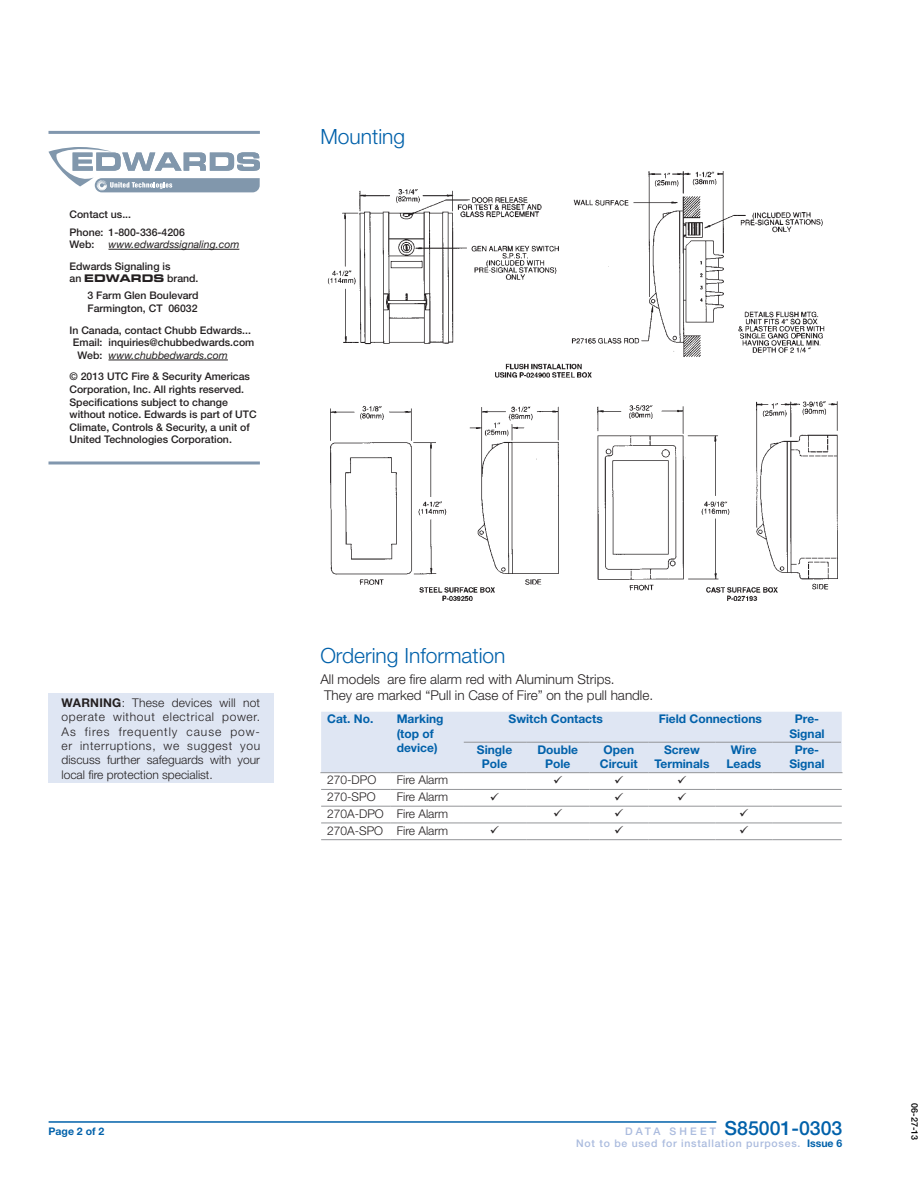
<style>
.page{position:relative;width:918px;height:1188px;background:#fff}
.page>*{position:absolute;margin:0;border:0;box-sizing:border-box;transform-origin:0 0}
.HEAD{font:300 21px "Helvetica Neue LT Std";color:#0161aa}
.t1{font:500 19.5px "Helvetica Neue LT Std";color:#0161aa}
.BODY{font:300 13.5px/16.2px "Helvetica Neue LT Std";color:#231f20}
.BODY-2{font:300 12px/14.4px "Helvetica Neue LT Std";color:#231f20;text-align:justify}
.Table_Head{font:700 12px/14.4px "Helvetica Neue LT Std";color:#0161aa;text-align:center}
.Table_Body{font:300 12px "Helvetica Neue LT Std";color:#231f20}
.t2{font:500 10.5px/12.6px "Helvetica Neue LT Std";color:#231f20}
.t3{font:italic 10.5px "Helvetica Neue LT Std";color:#231f20}
.t4{font:500 10.5px "Helvetica Neue LT Std";letter-spacing:.07em;color:#aabbde}
.t5{font:700 10.5px "Helvetica Neue LT Std";color:#0161aa}
.t6{font:500 9px "Helvetica Neue LT Std";color:#000}
.s1{font-family:"Eurostile Bold Extended Two";font-weight:400}
.s2{font-weight:500;font-style:normal}
.s3{font-weight:700}
.s4{font-size:10.5px;color:#aabbde}
.s5{font-weight:700;color:#0161aa}
</style>
<div class="page">
<hr style="left:49px;top:1121px;width:667px;height:2px;background:#0161aa">
<hr style="left:48px;top:131px;width:212px;height:3px;background:#8197ae">
<hr style="left:108px;top:249px;width:131px;height:1px;background:#231f20">
<hr style="left:108px;top:360px;width:120px;height:1px;background:#231f20">
<hr style="left:48px;top:461px;width:212px;height:3px;background:#8197ae">
<svg style="left:49px;top:147px;width:211px;height:45px"></svg>
<img style="left:327px;top:171px;width:511px;height:430px">
<div style="left:48px;top:694px;width:226px;height:89px;background:#dfe6f3"></div>
<hr style="left:320px;top:772px;width:71px;height:1px;background:#939598">
<hr style="left:772px;top:772px;width:71px;height:1px;background:#939598">
<hr style="left:321px;top:789px;width:70px;height:1px;background:#939598">
<hr style="left:391px;top:789px;width:72px;height:1px;background:#939598">
<hr style="left:463px;top:789px;width:63px;height:1px;background:#939598">
<hr style="left:526px;top:789px;width:63px;height:1px;background:#939598">
<hr style="left:589px;top:789px;width:59px;height:1px;background:#939598">
<hr style="left:648px;top:789px;width:68px;height:1px;background:#939598">
<hr style="left:716px;top:789px;width:56px;height:1px;background:#939598">
<hr style="left:772px;top:789px;width:70px;height:1px;background:#939598">
<hr style="left:321px;top:806px;width:70px;height:1px;background:#939598">
<hr style="left:391px;top:806px;width:72px;height:1px;background:#939598">
<hr style="left:463px;top:806px;width:63px;height:1px;background:#939598">
<hr style="left:526px;top:806px;width:63px;height:1px;background:#939598">
<hr style="left:589px;top:806px;width:59px;height:1px;background:#939598">
<hr style="left:648px;top:806px;width:68px;height:1px;background:#939598">
<hr style="left:716px;top:806px;width:56px;height:1px;background:#939598">
<hr style="left:772px;top:806px;width:70px;height:1px;background:#939598">
<hr style="left:321px;top:823px;width:70px;height:1px;background:#939598">
<hr style="left:391px;top:823px;width:72px;height:1px;background:#939598">
<hr style="left:463px;top:823px;width:63px;height:1px;background:#939598">
<hr style="left:526px;top:823px;width:63px;height:1px;background:#939598">
<hr style="left:589px;top:823px;width:59px;height:1px;background:#939598">
<hr style="left:648px;top:823px;width:68px;height:1px;background:#939598">
<hr style="left:716px;top:823px;width:56px;height:1px;background:#939598">
<hr style="left:772px;top:823px;width:70px;height:1px;background:#939598">
<hr style="left:321px;top:839px;width:70px;height:1px;background:#939598">
<hr style="left:391px;top:839px;width:72px;height:1px;background:#939598">
<hr style="left:463px;top:839px;width:63px;height:1px;background:#939598">
<hr style="left:526px;top:839px;width:63px;height:1px;background:#939598">
<hr style="left:589px;top:839px;width:59px;height:1px;background:#939598">
<hr style="left:648px;top:839px;width:68px;height:1px;background:#939598">
<hr style="left:716px;top:839px;width:56px;height:1px;background:#939598">
<hr style="left:772px;top:839px;width:70px;height:1px;background:#939598">
<div style="left:321px;top:712px;width:521px;height:62px;background:#dfe6f3"></div>
<p class="t2" style="left:69px;top:208px;width:63px">Contact us...</p>
<p class="t2" style="left:69px;top:225px;width:117px">Phone: 1-800-336-4206</p>
<p class="t2" style="left:69px;top:238px;width:26px">Web:</p>
<p class="t3" style="left:108px;top:238px;width:132px">www.edwardssignaling.com</p>
<p class="t2" style="left:69px;top:260px;width:131px">Edwards Signaling is<br>an <span class="s1">EDWARDS</span> brand.</p>
<p class="t2" style="left:87px;top:289px;width:113px">3 Farm Glen Boulevard</p>
<p class="t2" style="left:87px;top:302px;width:112px">Farmington, CT 06032</p>
<p class="t2" style="left:69px;top:324px;width:183px">In Canada, contact Chubb Edwards...</p>
<p class="t2" style="left:73px;top:336px;width:183px">Email: inquiries@chubbedwards.com</p>
<p class="t3" style="left:78px;top:349px;width:152px"><span class="s2">Web:</span> www.chubbedwards.com</p>
<p class="t2" style="left:69px;top:370px;width:189px">© 2013 UTC Fire &amp; Security Americas Corporation, Inc. All rights reserved.<br>Specifications subject to change without notice. Edwards is part of UTC Climate, Controls &amp; Security, a unit of United Technologies Corporation.</p>
<p class="HEAD" style="left:320px;top:124px;width:86px">Mounting</p>
<p class="BODY-2" style="left:62px;top:695px;width:200px"><span class="s3">WARNING</span>: These devices will not operate without electrical power.<br>As fires frequently cause pow&shy;er interruptions, we suggest you discuss further safeguards with your local fire protection specialist.</p>
<p class="HEAD" style="left:320px;top:643px;width:187px">Ordering Information</p>
<p class="BODY" style="left:320px;top:671px;width:334px">All models are fire alarm red with Aluminum Strips.<br>They are marked “Pull in Case of Fire” on the pull handle.</p>
<p class="Table_Head" style="left:327px;top:712px;width:48px">Cat. No.</p>
<p class="Table_Head" style="left:397px;top:712px;width:48px;text-align:left">Marking (top of device)</p>
<p class="Table_Head" style="left:509px;top:712px;width:96px">Switch Contacts</p>
<p class="Table_Head" style="left:659px;top:712px;width:105px">Field Connections</p>
<p class="Table_Head" style="left:789px;top:712px;width:37px">Pre-<br>Signal</p>
<p class="Table_Head" style="left:477px;top:742px;width:37px">Single<br>Pole</p>
<p class="Table_Head" style="left:537px;top:742px;width:42px">Double<br>Pole</p>
<p class="Table_Head" style="left:600px;top:742px;width:39px;text-align:left">Open<br>Circuit</p>
<p class="Table_Head" style="left:654px;top:742px;width:57px">Screw<br>Terminals</p>
<p class="Table_Head" style="left:727px;top:742px;width:36px">Wire<br>Leads</p>
<p class="Table_Head" style="left:789px;top:742px;width:37px">Pre-<br>Signal</p>
<p class="Table_Body" style="left:327px;top:773px;width:51px">270-DPO</p>
<p class="Table_Body" style="left:397px;top:773px;width:53px">Fire Alarm</p>
<p class="Table_Body" style="left:327px;top:789px;width:50px">270-SPO</p>
<p class="Table_Body" style="left:397px;top:789px;width:53px">Fire Alarm</p>
<p class="Table_Body" style="left:327px;top:806px;width:58px">270A-DPO</p>
<p class="Table_Body" style="left:397px;top:806px;width:53px">Fire Alarm</p>
<p class="Table_Body" style="left:327px;top:823px;width:58px">270A-SPO</p>
<p class="Table_Body" style="left:397px;top:823px;width:53px">Fire Alarm</p>
<p class="t5" style="left:49px;top:1124px;width:57px">Page 2 of 2</p>
<p class="t1" style="left:625px;top:1116px;width:219px"><span class="s4">D A T A S H E E T</span> S85001-0303</p>
<p class="t4" style="left:576px;top:1137px;width:268px">Not to be used for installation purposes. <span class="s5">Issue 6</span></p>
<p class="t6" style="left:920px;top:1103px;width:39px;rotate:90deg">06-27-13</p>
</div>
